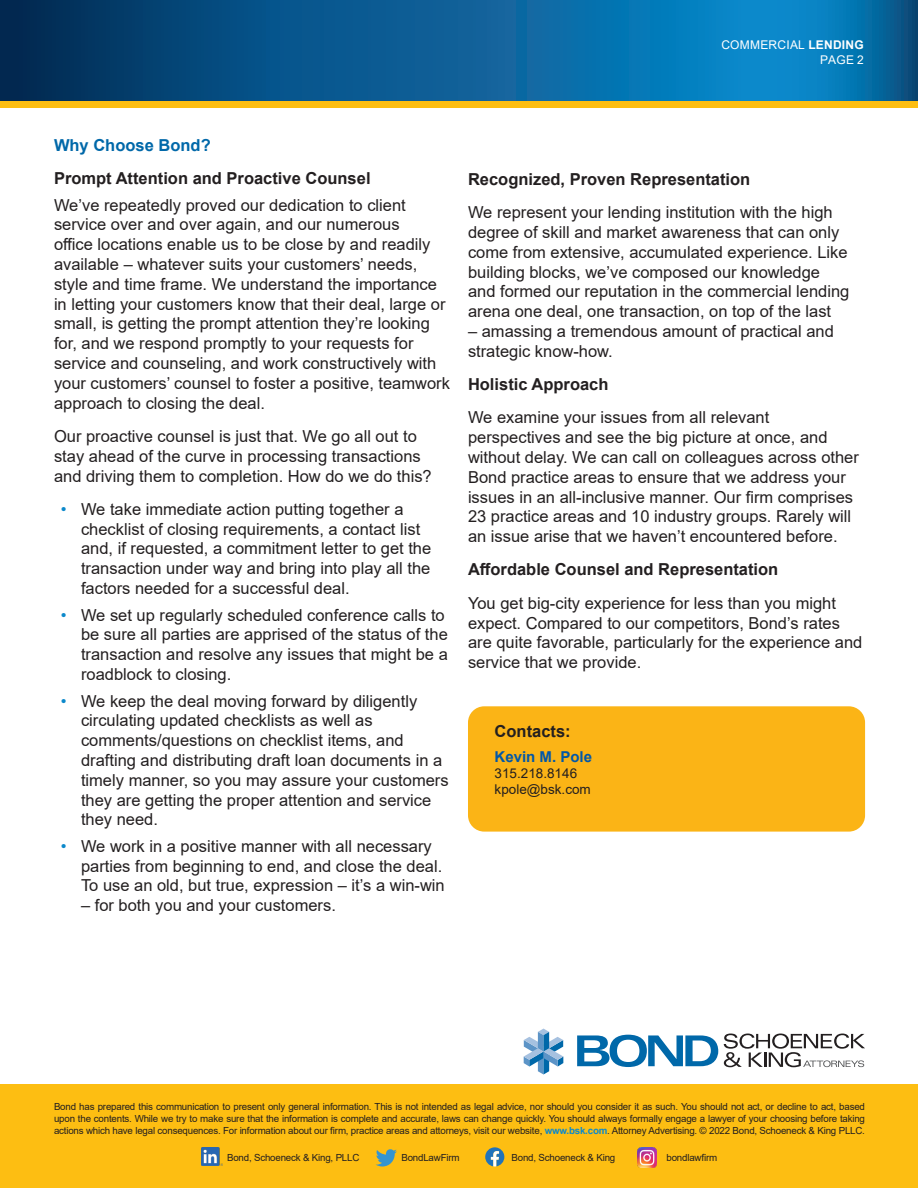
<style>
.page{position:relative;width:918px;height:1188px;background:#fff}
.page>*{position:absolute;margin:0;border:0;box-sizing:border-box;transform-origin:0 0}
.t1{font:16.5px/19.8px "Arial";color:#231f20}
.t2{font:700 16.5px "Arial";color:#231f20}
.t3{font:700 16.5px "Arial";color:#0068a9}
.t4{font:700 15px "Arial";color:#0157a8}
.t5{font:13.5px "Arial";color:#231f20}
.t6{font:12px/14.4px "Arial";letter-spacing:.02em;color:#fff;text-align:right}
.t7{font:9.75px/11.7px "Arial";letter-spacing:-.02em;color:#231f20;text-align:justify}
.s1{font-weight:700}
.s2{color:#0c89cb}
.s3{font-weight:700;color:#0c89cb}
</style>
<div class="page">
<div style="left:0;top:54px;width:918px;height:54px;background:#fdbe12"></div>
<div style="left:0;top:1084px;width:918px;height:104px;background:#fdbe12"></div>
<svg style="left:524px;top:1029px;width:39px;height:45px"></svg>
<svg style="left:577px;top:1035px;width:141px;height:32px"></svg>
<svg style="left:724px;top:1034px;width:141px;height:33px"></svg>
<svg style="left:0;top:0;width:918px;height:101px;background:#075e96"></svg>
<img style="left:201px;top:1148px;width:22px;height:18px">
<svg style="left:376px;top:1149px;width:21px;height:18px"></svg>
<svg style="left:485px;top:1147px;width:19px;height:19px"></svg>
<img style="left:637px;top:1148px;width:20px;height:19px">
<div style="left:468px;top:706px;width:397px;height:126px;background:#fbb416;border-radius:16px"></div>
<p class="t6" style="left:721px;top:38px;width:144px">COMMERCIAL <span class="s1">LENDING<br></span>PAGE 2</p>
<p class="t3" style="left:54px;top:133px;width:158px">Why Choose Bond?</p>
<p class="t2" style="left:54px;top:167px;width:318px">Prompt Attention and Proactive Counsel</p>
<p class="t1" style="left:54px;top:195px;width:397px">We’ve repeatedly proved our dedication to client service over and over again, and our numerous<br>office locations enable us to be close by and readily available – whatever suits your customers’ needs, style and time frame. We understand the importance in letting your customers know that their deal, large or small, is getting the prompt attention they’re looking for, and we respond promptly to your requests for service and counseling, and work constructively with your customers’ counsel to foster a positive, teamwork approach to closing the deal.</p>
<p class="t1" style="left:54px;top:426px;width:379px">Our proactive counsel is just that. We go all out to stay ahead of the curve in processing transactions and driving them to completion. How do we do this?</p>
<p class="t1" style="left:81px;top:499px;width:352px;text-indent:-20px"><span class="s2">•</span> We take immediate action putting together a checklist of closing requirements, a contact list and, if requested, a commitment letter to get the transaction under way and bring into play all the factors needed for a successful deal.</p>
<p class="t1" style="left:81px;top:605px;width:368px;text-indent:-20px"><span class="s2">•</span> We set up regularly scheduled conference calls to be sure all parties are apprised of the status of the transaction and resolve any issues that might be a roadblock to closing.</p>
<p class="t1" style="left:81px;top:691px;width:369px;text-indent:-20px"><span class="s2">•</span> We keep the deal moving forward by diligently circulating updated checklists as well as comments/questions on checklist items, and drafting and distributing draft loan documents in a timely manner, so you may assure your customers they are getting the proper attention and service they need.</p>
<p class="t1" style="left:81px;top:836px;width:365px;text-indent:-20px"><span class="s2">•</span> We work in a positive manner with all necessary parties from beginning to end, and close the deal.<br>To use an old, but true, expression – it’s a win-win</p>
<p class="t1" style="left:81px;top:895px;width:256px">– for both you and your customers.</p>
<p class="t2" style="left:468px;top:167px;width:284px">Recognized, Proven Representation</p>
<p class="t1" style="left:468px;top:202px;width:383px">We represent your lending institution with the high degree of skill and market awareness that can only come from extensive, accumulated experience. Like building blocks, we’ve composed our knowledge and formed our reputation in the commercial lending arena one deal, one transaction, on top of the last</p>
<p class="t1" style="left:468px;top:321px;width:367px">– amassing a tremendous amount of practical and strategic know-how.</p>
<p class="t2" style="left:468px;top:373px;width:142px">Holistic Approach</p>
<p class="t1" style="left:468px;top:408px;width:392px">We examine your issues from all relevant perspectives and see the big picture at once, and without delay. We can call on colleagues across other Bond practice areas to ensure that we address your issues in an all-inclusive manner. Our firm comprises 23 practice areas and 10 industry groups. Rarely will an issue arise that we haven’t encountered before.</p>
<p class="t2" style="left:468px;top:558px;width:312px">Affordable Counsel and Representation</p>
<p class="t1" style="left:468px;top:593px;width:396px">You get big-city experience for less than you might expect. Compared to our competitors, Bond’s rates are quite favorable, particularly for the experience and service that we provide.</p>
<p class="t2" style="left:495px;top:720px;width:78px">Contacts:</p>
<p class="t4" style="left:495px;top:746px;width:99px">Kevin M. Pole</p>
<p class="t5" style="left:495px;top:764px;width:84px">315.218.8146</p>
<p class="t5" style="left:495px;top:780px;width:98px">kpole@bsk.com</p>
<p class="t7" style="left:54px;top:1101px;width:813px">Bond has prepared this communication to present only general information. This is not intended as legal advice, nor should you consider it as such. You should not act, or decline to act, based upon the contents. While we try to make sure that the information is complete and accurate, laws can change quickly. You should always formally engage a lawyer of your choosing before taking actions which have legal consequences. For information about our firm, practice areas and attorneys, visit our website, <span class="s3">www.bsk.com</span>. Attorney Advertising. © 2022 Bond, Schoeneck &amp; King PLLC.</p>
<p class="t7" style="left:227px;top:1152px;width:134px">Bond, Schoeneck &amp; King, PLLC</p>
<p class="t7" style="left:401px;top:1152px;width:60px">BondLawFirm</p>
<p class="t7" style="left:512px;top:1152px;width:105px">Bond, Schoeneck &amp; King</p>
<p class="t7" style="left:666px;top:1152px;width:52px">bondlawfirm</p>
</div>
